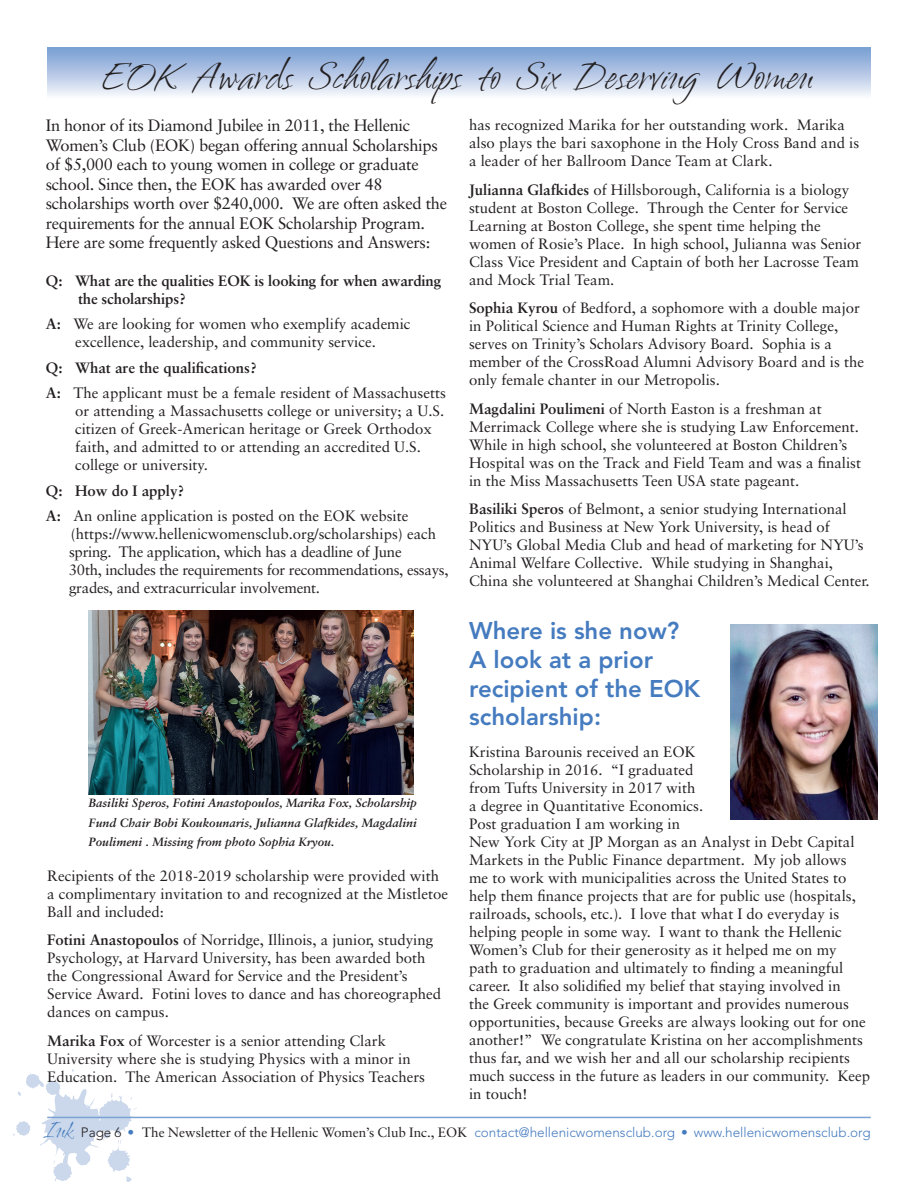
<style>
.page{position:relative;width:918px;height:1188px;background:#fff}
.page>*{position:absolute;margin:0;border:0;box-sizing:border-box;transform-origin:0 0}
.t1{font:48px "Ambiance BT";color:#231f20}
.t2{font:30px "Ambiance BT";color:#457bbf}
.t3{font:800 24px/28.8px "Avenir";color:#457bbf}
.t4{font:16.5px/19.5px "Sabon";letter-spacing:-.02em;color:#231f20}
.t5{font:15px/18px "Sabon";color:#231f20}
.t6{font:15px/18px "Sabon";letter-spacing:-.02em;color:#231f20}
.t7{font:700 15px/18px "Sabon";letter-spacing:-.01em;color:#231f20}
.t8{font:300 13.5px "Avenir";color:#457bbf}
.t9{font:italic 700 12px/19.5px "Sabon";color:#231f20;text-align:justify}
.s1{font-weight:700}
.s2{color:#231f20}
.s3{font-family:"Sabon";font-weight:400;color:#231f20}
</style>
<div class="page">
<svg style="left:13px;top:1069px;width:125px;height:113px"></svg>
<hr style="left:47px;top:1117px;width:824px;height:1px;background:#7ba2d4">
<div style="left:47px;top:47px;width:824px;height:51px;background:linear-gradient(to bottom,#749ad1,#f6f6fb)"></div>
<img style="left:89px;top:610px;width:324px;height:184px">
<img style="left:730px;top:624px;width:148px;height:196px">
<h1 class="t1" style="left:103px;top:49px;width:714px">EOK Awards Scholarships to Six Deserving Women</h1>
<p class="t4" style="left:46px;top:116px;width:403px">In honor of its Diamond Jubilee in 2011, the Hellenic Women’s Club (EOK) began offering annual Scholarships of $5,000 each to young women in college or graduate school. Since then, the EOK has awarded over 48 scholarships worth over $240,000. We are often asked the requirements for the annual EOK Scholarship Program.<br>Here are some frequently asked Questions and Answers:</p>
<p class="t7" style="left:78px;top:271px;width:365px;text-indent:-32px">Q: What are the qualities EOK is looking for when awarding the scholarships?</p>
<p class="t5" style="left:46px;top:315px;width:366px;text-align:center"><span class="s1">A:</span> We are looking for women who exemplify academic excellence, leadership, and community service.</p>
<p class="t5" style="left:46px;top:355px;width:401px;line-height:25.5px"><span class="s1">Q: What are the qualifications?<br>A:</span> The applicant must be a female resident of Massachusetts</p>
<p class="t5" style="left:75px;top:402px;width:371px">or attending a Massachusetts college or university; a U.S. citizen of Greek-American heritage or Greek Orthodox faith, and admitted to or attending an accredited U.S. college or university.</p>
<p class="t5" style="left:46px;top:478px;width:364px;line-height:25.5px"><span class="s1">Q: How do I apply?<br>A:</span> An online application is posted on the EOK website</p>
<p class="t6" style="left:69px;top:525px;width:381px">(https://www.hellenicwomensclub.org/scholarships) each spring. The application, which has a deadline of June<br>30th, includes the requirements for recommendations, essays, grades, and extracurricular involvement.</p>
<p class="t5" style="left:469px;top:116px;width:392px">has recognized Marika for her outstanding work. Marika also plays the bari saxophone in the Holy Cross Band and is a leader of her Ballroom Dance Team at Clark.</p>
<p class="t5" style="left:469px;top:180px;width:394px"><span class="s1">Julianna Glafkides</span> of Hillsborough, California is a biology student at Boston College. Through the Center for Service Learning at Boston College, she spent time helping the women of Rosie’s Place. In high school, Julianna was Senior Class Vice President and Captain of both her Lacrosse Team and Mock Trial Team.</p>
<p class="t5" style="left:469px;top:299px;width:397px"><span class="s1">Sophia Kyrou</span> of Bedford, a sophomore with a double major in Political Science and Human Rights at Trinity College, serves on Trinity’s Scholars Advisory Board. Sophia is a member of the CrossRoad Alumni Advisory Board and is the only female chanter in our Metropolis.</p>
<p class="t5" style="left:469px;top:399px;width:393px"><span class="s1">Magdalini Poulimeni</span> of North Easton is a freshman at Merrimack College where she is studying Law Enforcement.<br>While in high school, she volunteered at Boston Children’s Hospital was on the Track and Field Team and was a finalist in the Miss Massachusetts Teen USA state pageant.</p>
<p class="t5" style="left:469px;top:500px;width:402px"><span class="s1">Basiliki Speros</span> of Belmont, a senior studying International Politics and Business at New York University, is head of NYU’s Global Media Club and head of marketing for NYU’s Animal Welfare Collective. While studying in Shanghai, China she volunteered at Shanghai Children’s Medical Center.</p>
<h3 class="t3" style="left:469px;top:616px;width:233px">Where is she now?<br>A look at a prior recipient of the EOK scholarship:</h3>
<p class="t5" style="left:469px;top:743px;width:403px">Kristina Barounis received an EOK<br>Scholarship in 2016. “I graduated<br>from Tufts University in 2017 with<br>a degree in Quantitative Economics.<br>Post graduation I am working in<br>New York City at JP Morgan as an Analyst in Debt Capital Markets in the Public Finance department. My job allows<br>me to work with municipalities across the United States to help them finance projects that are for public use (hospitals, railroads, schools, etc.). I love that what I do everyday is helping people in some way. I want to thank the Hellenic Women’s Club for their generosity as it helped me on my<br>path to graduation and ultimately to finding a meaningful career. It also solidified my belief that staying involved in<br>the Greek community is important and provides numerous opportunities, because Greeks are always looking out for one another!” We congratulate Kristina on her accomplishments thus far, and we wish her and all our scholarship recipients much success in the future as leaders in our community. Keep in touch!</p>
<p class="t9" style="left:89px;top:793px;width:330px">Basiliki Speros, Fotini Anastopoulos, Marika Fox, Scholarship Fund Chair Bobi Koukounaris, Julianna Glafkides, Magdalini Poulimeni . Missing from photo Sophia Kryou.</p>
<p class="t5" style="left:47px;top:867px;width:402px">Recipients of the 2018-2019 scholarship were provided with a complimentary invitation to and recognized at the Mistletoe<br>Ball and included:</p>
<p class="t5" style="left:47px;top:931px;width:395px"><span class="s1">Fotini Anastopoulos</span> of Norridge, Illinois, a junior, studying Psychology, at Harvard University, has been awarded both the Congressional Award for Service and the President’s Service Award. Fotini loves to dance and has choreographed dances on campus.</p>
<p class="t5" style="left:47px;top:1032px;width:379px"><span class="s1">Marika Fox</span> of Worcester is a senior attending Clark<br>University where she is studying Physics with a minor in<br>Education. The American Association of Physics Teachers</p>
<h2 class="t2" style="left:47px;top:1113px;width:29px">Ink</h2>
<p class="t8" style="left:81px;top:1125px;width:791px"><span class="s2">Page 6</span> • <span class="s3">The Newsletter of the Hellenic Women’s Club Inc., EOK</span> contact@hellenicwomensclub.org • www.hellenicwomensclub.org</p>
</div>
